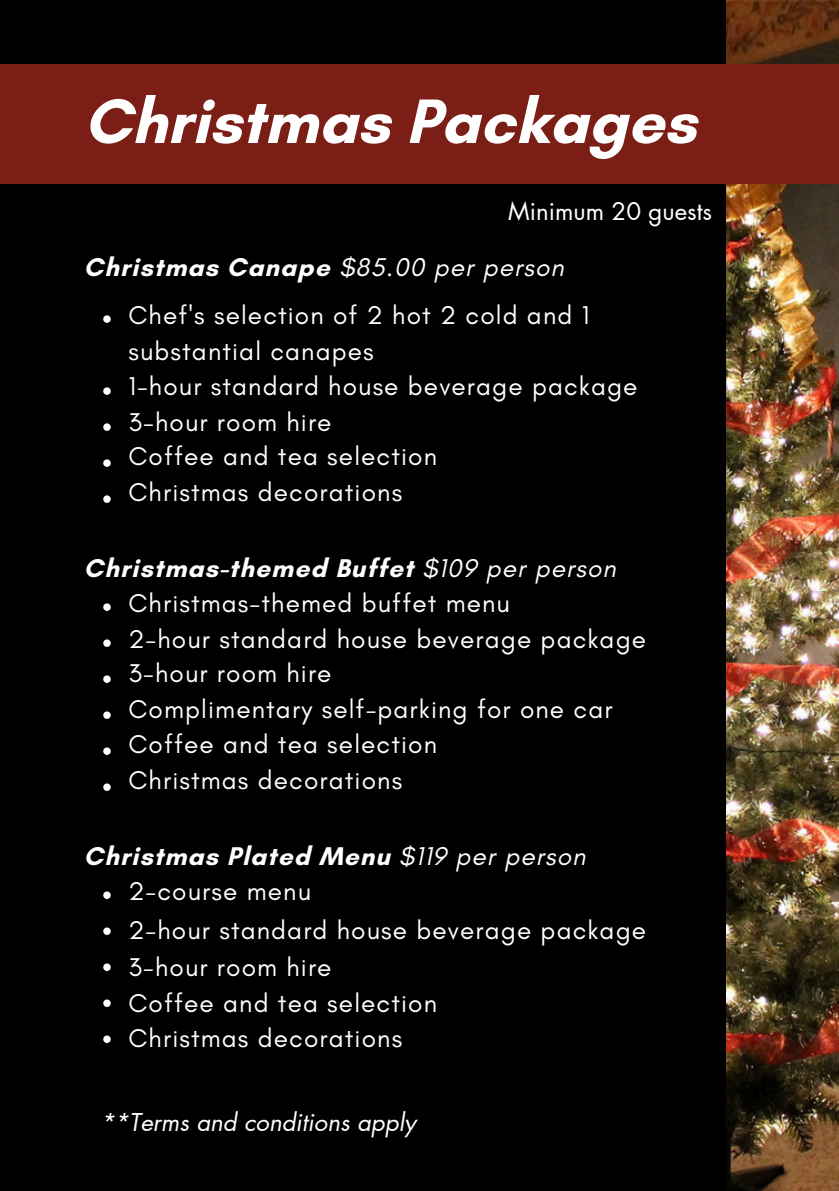
<style>
.page{position:relative;width:839px;height:1191px;background:#fff}
.page>*{position:absolute;margin:0;border:0;box-sizing:border-box;transform-origin:0 0}
.t1{font:700 64px "Glacial Indifference";color:#fff}
.t2{font:26.2px "Glacial Indifference";letter-spacing:.045em;color:#fff}
.t3{font:700 26.2px "Glacial Indifference";letter-spacing:.045em;color:#fff}
.t4{font:italic 24px "Futura LT Pro";color:#fff}
.t5{font:24px "Futura LT Pro";color:#fff}
.s1{font-weight:400;font-style:italic}
</style>
<div class="page">
<img style="left:726px;top:0;width:112px;height:1191px">
<div style="left:0;top:0;width:726px;height:1191px;background:#000"></div>
<div style="left:0;top:64px;width:838px;height:120px;background:#7b1e16"></div>
<svg style="left:103px;top:315px;width:8px;height:8px"></svg>
<svg style="left:103px;top:387px;width:8px;height:8px"></svg>
<svg style="left:103px;top:423px;width:8px;height:8px"></svg>
<svg style="left:103px;top:459px;width:8px;height:8px"></svg>
<svg style="left:103px;top:495px;width:8px;height:8px"></svg>
<svg style="left:103px;top:603px;width:8px;height:8px"></svg>
<svg style="left:103px;top:639px;width:8px;height:8px"></svg>
<svg style="left:103px;top:675px;width:8px;height:8px"></svg>
<svg style="left:103px;top:711px;width:8px;height:8px"></svg>
<svg style="left:103px;top:747px;width:8px;height:8px"></svg>
<svg style="left:103px;top:783px;width:8px;height:8px"></svg>
<svg style="left:103px;top:891px;width:8px;height:8px"></svg>
<svg style="left:103px;top:927px;width:8px;height:8px"></svg>
<svg style="left:103px;top:963px;width:8px;height:8px"></svg>
<svg style="left:103px;top:999px;width:8px;height:8px"></svg>
<svg style="left:103px;top:1036px;width:8px;height:7px"></svg>
<p class="t1" style="left:84px;top:82px;width:614px">Christmas Packages</p>
<p class="t5" style="left:508px;top:200px;width:205px">Minimum 20 guests</p>
<p class="t3" style="left:84px;top:251px;width:481px">Christmas Canape <span class="s1">$85.00 per person</span></p>
<h1 class="t2" style="left:128px;top:299px;width:462px">Chef's selection of 2 hot 2 cold and 1</h1>
<p class="t2" style="left:128px;top:335px;width:247px">substantial canapes</p>
<p class="t2" style="left:128px;top:370px;width:510px">1-hour standard house beverage package</p>
<p class="t2" style="left:128px;top:406px;width:205px">3-hour room hire</p>
<p class="t2" style="left:128px;top:440px;width:310px">Coffee and tea selection</p>
<p class="t2" style="left:128px;top:476px;width:275px">Christmas decorations</p>
<p class="t3" style="left:84px;top:552px;width:533px">Christmas-themed Buffet <span class="s1">$109 per person</span></p>
<p class="t2" style="left:128px;top:587px;width:383px">Christmas-themed buffet menu</p>
<p class="t2" style="left:128px;top:623px;width:519px">2-hour standard house beverage package</p>
<p class="t2" style="left:128px;top:657px;width:205px">3-hour room hire</p>
<p class="t2" style="left:128px;top:693px;width:485px">Complimentary self-parking for one car</p>
<p class="t2" style="left:128px;top:728px;width:310px">Coffee and tea selection</p>
<p class="t2" style="left:128px;top:764px;width:275px">Christmas decorations</p>
<p class="t3" style="left:84px;top:840px;width:503px">Christmas Plated Menu <span class="s1">$119 per person</span></p>
<p class="t2" style="left:128px;top:875px;width:184px">2-course menu</p>
<p class="t2" style="left:128px;top:914px;width:519px">2-hour standard house beverage package</p>
<p class="t2" style="left:128px;top:951px;width:205px">3-hour room hire</p>
<p class="t2" style="left:128px;top:987px;width:310px">Coffee and tea selection</p>
<p class="t2" style="left:128px;top:1022px;width:275px">Christmas decorations</p>
<p class="t4" style="left:101px;top:1111px;width:317px">**Terms and conditions apply</p>
</div>
